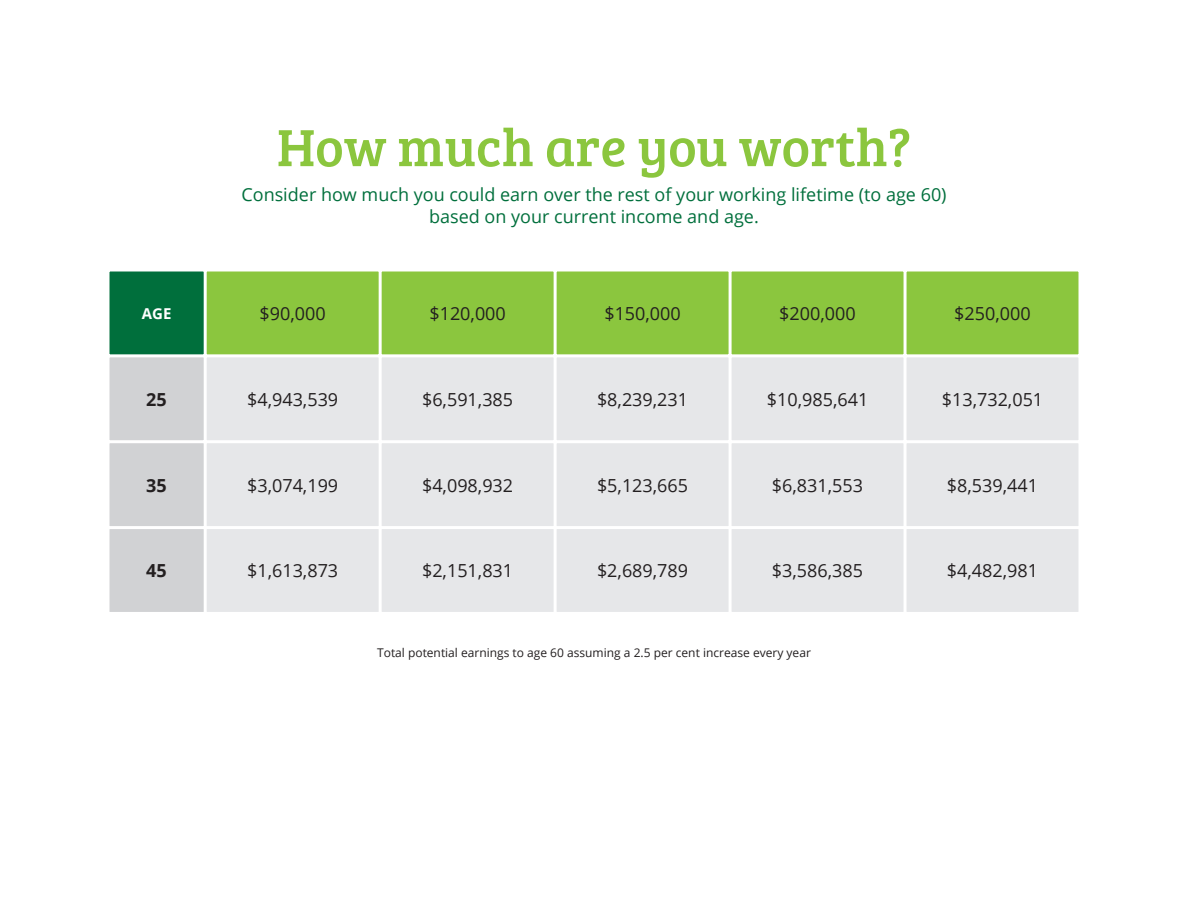
<style>
.page{position:relative;width:1188px;height:918px;background:#fff}
.page>*{position:absolute;margin:0;border:0;box-sizing:border-box;transform-origin:0 0}
.t1{font:54px "Bree Serif";color:#8bc63e}
.t2{font:18px "Open Sans";color:#231f20}
.t3{font:18px "Open Sans";color:#006f3c}
.t4{font:700 18px "Open Sans";color:#231f20}
.t5{font:700 15px "Open Sans";color:#fff}
.t6{font:12px "Open Sans";color:#231f20}
</style>
<div class="page">
<div style="left:109px;top:271px;width:95px;height:84px;background:#006f3c"></div>
<div style="left:108px;top:270px;width:97px;height:86px;border:2px solid #fff"></div>
<div style="left:109px;top:357px;width:95px;height:84px;background:#d1d2d4"></div>
<div style="left:108px;top:356px;width:97px;height:86px;border:2px solid #fff"></div>
<div style="left:109px;top:442px;width:95px;height:85px;background:#d1d2d4"></div>
<div style="left:108px;top:442px;width:97px;height:86px;border:2px solid #fff"></div>
<div style="left:109px;top:528px;width:95px;height:85px;background:#d1d2d4"></div>
<div style="left:108px;top:528px;width:97px;height:85px;border:2px solid #fff"></div>
<div style="left:206px;top:271px;width:173px;height:84px;background:#8bc63e"></div>
<div style="left:205px;top:270px;width:175px;height:86px;border:2px solid #fff"></div>
<div style="left:206px;top:357px;width:173px;height:84px;background:#e6e7e9"></div>
<div style="left:205px;top:356px;width:175px;height:86px;border:2px solid #fff"></div>
<div style="left:206px;top:442px;width:173px;height:85px;background:#e6e7e9"></div>
<div style="left:205px;top:442px;width:175px;height:86px;border:2px solid #fff"></div>
<div style="left:206px;top:528px;width:173px;height:85px;background:#e6e7e9"></div>
<div style="left:205px;top:528px;width:175px;height:85px;border:2px solid #fff"></div>
<div style="left:381px;top:271px;width:173px;height:84px;background:#8bc63e"></div>
<div style="left:380px;top:270px;width:175px;height:86px;border:2px solid #fff"></div>
<div style="left:381px;top:357px;width:173px;height:84px;background:#e6e7e9"></div>
<div style="left:380px;top:356px;width:175px;height:86px;border:2px solid #fff"></div>
<div style="left:381px;top:442px;width:173px;height:85px;background:#e6e7e9"></div>
<div style="left:380px;top:442px;width:175px;height:86px;border:2px solid #fff"></div>
<div style="left:381px;top:528px;width:173px;height:85px;background:#e6e7e9"></div>
<div style="left:380px;top:528px;width:175px;height:85px;border:2px solid #fff"></div>
<div style="left:556px;top:271px;width:173px;height:84px;background:#8bc63e"></div>
<div style="left:555px;top:270px;width:175px;height:86px;border:2px solid #fff"></div>
<div style="left:556px;top:357px;width:173px;height:84px;background:#e6e7e9"></div>
<div style="left:555px;top:356px;width:175px;height:86px;border:2px solid #fff"></div>
<div style="left:556px;top:442px;width:173px;height:85px;background:#e6e7e9"></div>
<div style="left:555px;top:442px;width:175px;height:86px;border:2px solid #fff"></div>
<div style="left:556px;top:528px;width:173px;height:85px;background:#e6e7e9"></div>
<div style="left:555px;top:528px;width:175px;height:85px;border:2px solid #fff"></div>
<div style="left:731px;top:271px;width:173px;height:84px;background:#8bc63e"></div>
<div style="left:730px;top:270px;width:175px;height:86px;border:2px solid #fff"></div>
<div style="left:731px;top:357px;width:173px;height:84px;background:#e6e7e9"></div>
<div style="left:730px;top:356px;width:175px;height:86px;border:2px solid #fff"></div>
<div style="left:731px;top:442px;width:173px;height:85px;background:#e6e7e9"></div>
<div style="left:730px;top:442px;width:175px;height:86px;border:2px solid #fff"></div>
<div style="left:731px;top:528px;width:173px;height:85px;background:#e6e7e9"></div>
<div style="left:730px;top:528px;width:175px;height:85px;border:2px solid #fff"></div>
<div style="left:906px;top:271px;width:173px;height:84px;background:#8bc63e"></div>
<div style="left:905px;top:270px;width:175px;height:86px;border:2px solid #fff"></div>
<div style="left:906px;top:357px;width:173px;height:84px;background:#e6e7e9"></div>
<div style="left:905px;top:356px;width:175px;height:86px;border:2px solid #fff"></div>
<div style="left:906px;top:442px;width:173px;height:85px;background:#e6e7e9"></div>
<div style="left:905px;top:442px;width:175px;height:86px;border:2px solid #fff"></div>
<div style="left:906px;top:528px;width:173px;height:85px;background:#e6e7e9"></div>
<div style="left:905px;top:528px;width:175px;height:85px;border:2px solid #fff"></div>
<p class="t1" style="left:277px;top:108px;width:636px">How much are you worth?</p>
<p class="t3" style="left:241px;top:182px;width:707px">Consider how much you could earn over the rest of your working lifetime (to age 60)</p>
<p class="t3" style="left:429px;top:204px;width:331px">based on your current income and age.</p>
<p class="t5" style="left:142px;top:303px;width:31px">AGE</p>
<p class="t2" style="left:260px;top:301px;width:68px">$90,000</p>
<p class="t2" style="left:429px;top:301px;width:78px">$120,000</p>
<p class="t2" style="left:604px;top:301px;width:78px">$150,000</p>
<p class="t2" style="left:779px;top:301px;width:78px">$200,000</p>
<p class="t2" style="left:954px;top:301px;width:78px">$250,000</p>
<p class="t4" style="left:146px;top:386px;width:22px">25</p>
<p class="t2" style="left:247px;top:387px;width:93px">$4,943,539</p>
<p class="t2" style="left:422px;top:387px;width:93px">$6,591,385</p>
<p class="t2" style="left:597px;top:387px;width:93px">$8,239,231</p>
<p class="t2" style="left:767px;top:387px;width:103px">$10,985,641</p>
<p class="t2" style="left:942px;top:387px;width:103px">$13,732,051</p>
<p class="t4" style="left:146px;top:472px;width:22px">35</p>
<p class="t2" style="left:247px;top:473px;width:93px">$3,074,199</p>
<p class="t2" style="left:422px;top:473px;width:93px">$4,098,932</p>
<p class="t2" style="left:597px;top:473px;width:93px">$5,123,665</p>
<p class="t2" style="left:772px;top:473px;width:93px">$6,831,553</p>
<p class="t2" style="left:947px;top:473px;width:93px">$8,539,441</p>
<p class="t4" style="left:146px;top:558px;width:22px">45</p>
<p class="t2" style="left:247px;top:559px;width:93px">$1,613,873</p>
<p class="t2" style="left:422px;top:559px;width:93px">$2,151,831</p>
<p class="t2" style="left:597px;top:559px;width:93px">$2,689,789</p>
<p class="t2" style="left:772px;top:559px;width:93px">$3,586,385</p>
<p class="t2" style="left:947px;top:559px;width:93px">$4,482,981</p>
<p class="t6" style="left:377px;top:645px;width:435px">Total potential earnings to age 60 assuming a 2.5 per cent increase every year</p>
</div>
